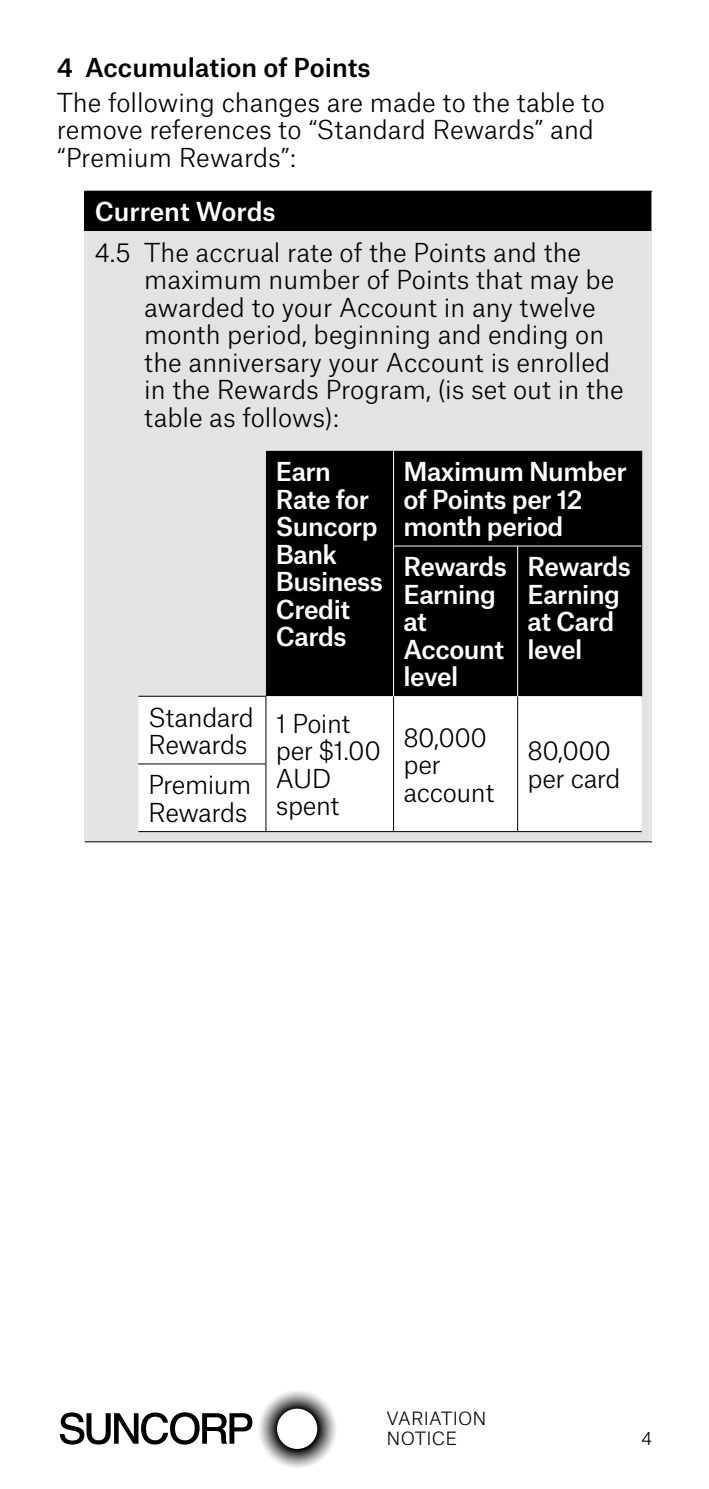
<style>
.page{position:relative;width:709px;height:1489px;background:#fff}
.page>*{position:absolute;margin:0;border:0;box-sizing:border-box;transform-origin:0 0}
.t1{font:300 25px/27.5px "Atlas Grotesk";color:#000}
.t2{font:500 25px/27.5px "Atlas Grotesk";letter-spacing:-.02em;color:#fff}
.t3{font:300 25px/27.5px "Atlas Grotesk";letter-spacing:-.02em;color:#000}
.t4{font:500 25px "Atlas Grotesk";color:#000}
.t5{font:300 17.5px/20px "Atlas Grotesk";letter-spacing:.01em;color:#000}
</style>
<div class="page">
<svg style="left:60px;top:1391px;width:276px;height:77px"></svg>
<div style="left:85px;top:191px;width:567px;height:40px;background:#000"></div>
<div style="left:85px;top:231px;width:567px;height:610px;background:#e3e3e3"></div>
<hr style="left:85px;top:841px;width:567px;height:1px;background:#000">
<hr style="left:651px;top:191px;width:1px;height:40px;background:#fff">
<div style="left:266px;top:451px;width:375px;height:245px;background:#000"></div>
<div style="left:138px;top:696px;width:503px;height:135px;background:#fff"></div>
<hr style="left:641px;top:451px;width:1px;height:95px;background:#000">
<hr style="left:641px;top:546px;width:1px;height:150px;background:#000">
<hr style="left:138px;top:695px;width:128px;height:1px;background:#000">
<hr style="left:265px;top:696px;width:1px;height:67px;background:#000">
<hr style="left:393px;top:696px;width:1px;height:68px;background:#000">
<hr style="left:517px;top:696px;width:1px;height:68px;background:#000">
<hr style="left:138px;top:763px;width:128px;height:1px;background:#000">
<hr style="left:265px;top:764px;width:1px;height:67px;background:#000">
<hr style="left:393px;top:764px;width:1px;height:67px;background:#000">
<hr style="left:517px;top:764px;width:1px;height:67px;background:#000">
<hr style="left:138px;top:831px;width:128px;height:1px;background:#000">
<hr style="left:266px;top:831px;width:127px;height:1px;background:#000">
<hr style="left:393px;top:831px;width:124px;height:1px;background:#000">
<hr style="left:517px;top:831px;width:124px;height:1px;background:#000">
<hr style="left:393px;top:451px;width:1px;height:94px;background:#fff">
<hr style="left:393px;top:546px;width:1px;height:150px;background:#fff">
<hr style="left:517px;top:546px;width:1px;height:150px;background:#fff">
<hr style="left:393px;top:545px;width:124px;height:1px;background:#fff">
<hr style="left:517px;top:545px;width:124px;height:1px;background:#fff">
<p class="t4" style="left:57px;top:47px;width:315px">4 Accumulation of Points</p>
<p class="t1" style="left:57px;top:86px;width:550px">The following changes are made to the table to remove references to “Standard Rewards” and “Premium Rewards”:</p>
<p class="t2" style="left:95px;top:195px;width:182px">Current Words</p>
<p class="t1" style="left:144px;top:236px;width:481px;text-indent:-50px">4.5 The accrual rate of the Points and the maximum number of Points that may be awarded to your Account in any twelve month period, beginning and ending on the anniversary your Account is enrolled in the Rewards Program, (is set out in the table as follows):</p>
<p class="t2" style="left:276px;top:455px;width:109px">Earn<br>Rate for<br>Suncorp<br>Bank<br>Business<br>Credit<br>Cards</p>
<p class="t2" style="left:403px;top:455px;width:225px">Maximum Number of Points per 12 month period</p>
<p class="t2" style="left:403px;top:550px;width:105px">Rewards<br>Earning at<br>Account level</p>
<p class="t2" style="left:527px;top:550px;width:105px">Rewards<br>Earning at Card level</p>
<p class="t3" style="left:148px;top:700px;width:107px">Standard<br>Rewards</p>
<p class="t3" style="left:276px;top:707px;width:106px">1 Point per $1.00<br>AUD spent</p>
<p class="t3" style="left:403px;top:721px;width:92px">80,000 per account</p>
<p class="t1" style="left:527px;top:734px;width:85px">80,000</p>
<p class="t3" style="left:148px;top:768px;width:105px">Premium</p>
<p class="t1" style="left:527px;top:762px;width:95px">per card</p>
<p class="t3" style="left:148px;top:796px;width:101px">Rewards</p>
<p class="t5" style="left:386px;top:1406px;width:102px">VARIATION<br>NOTICE</p>
<p class="t5" style="left:641px;top:1426px;width:12px">4</p>
</div>
